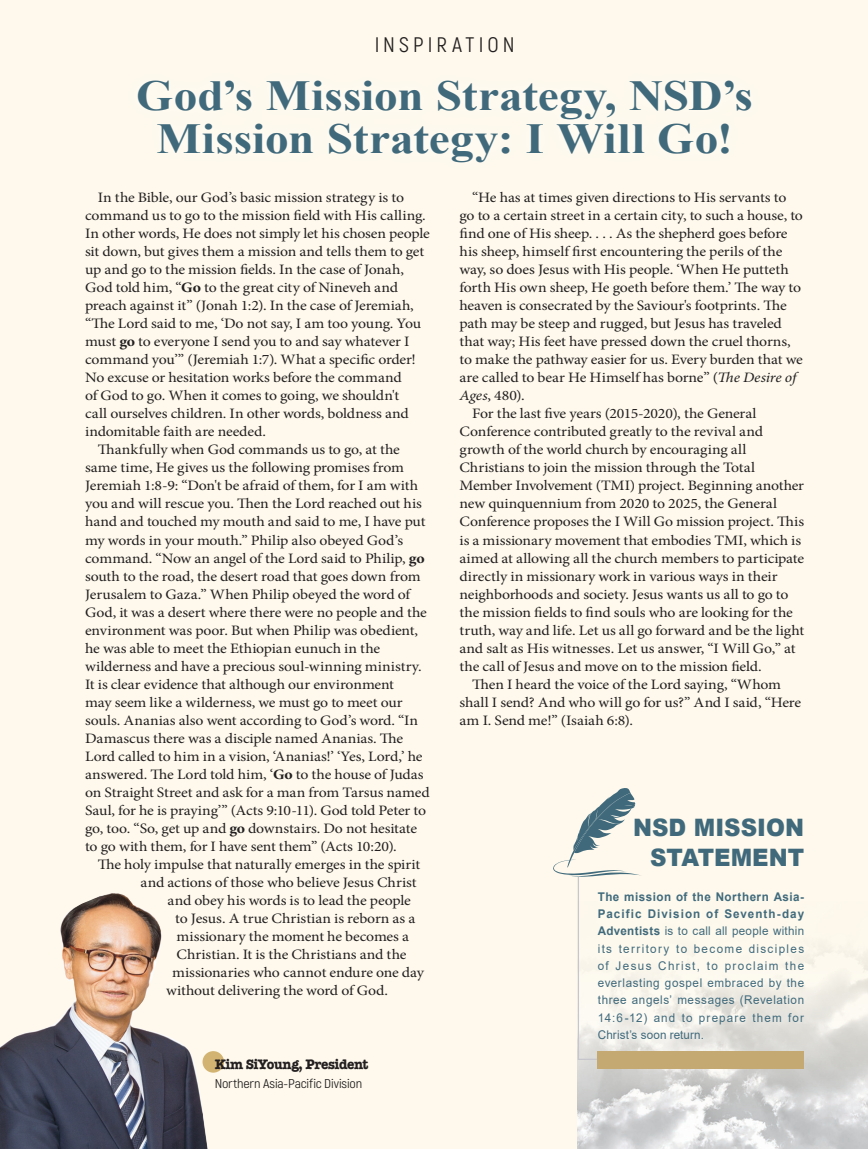
<style>
.page{position:relative;width:868px;height:1149px;background:#fff}
.page>*{position:absolute;margin:0;border:0;box-sizing:border-box;transform-origin:0 0}
.h-제목1{font:700 42.75px/43.2px "Times New Roman";color:#406a7c;text-align:center;scale:1.11 1}
.t1{font:900 24px/30px "Arial";color:#406a7c;text-align:right;scale:.95 1}
.h-사진설명2{font:21px "Akrobat";letter-spacing:.185em;color:#231f20;scale:1.04 1}
.h-본문{font:14.4px/18px "Minion Pro";letter-spacing:-.01em;color:#231f20;scale:1.09 1}
.글쓴이{font:700 14.25px "American Typewriter";letter-spacing:-.035em;color:#231f20;scale:.95 1}
.글쓴이-2{font:12.75px "Akrobat";letter-spacing:-.01em;color:#231f20;scale:1.1 1}
.t2{font:12px/17.2px "Arial";letter-spacing:.05em;color:#406a7c;text-align:justify}
.s1{font-weight:700}
.s2{font-style:italic}
</style>
<div class="page">
<div style="left:0;top:0;width:867px;height:1148px;background:#fef9ec"></div>
<img style="left:577px;top:901px;width:290px;height:247px">
<svg style="left:552px;top:787px;width:90px;height:273px;background:#edece3"></svg>
<div style="left:597px;top:1050px;width:207px;height:18px;background:#c4a973"></div>
<div style="left:202px;top:1050px;width:22px;height:22px;background:#d3b371;border-radius:50%"></div>
<img style="left:0;top:892px;width:208px;height:256px">
<div style="left:123px;top:66px;width:643px;height:111px;background:#fef9ee"></div>
<p class="h-사진설명2" style="left:374px;top:32px;width:136px">INSPIRATION</p>
<p class="h-제목1" style="left:136px;top:73px;width:557px">God’s Mission Strategy, NSD’s<br>Mission Strategy: I Will Go!</p>
<p class="h-본문" style="left:85px;top:189px;width:318px;text-indent:13px">In the Bible, our God’s basic mission strategy is to command us to go to the mission field with His calling.<br>In other words, He does not simply let his chosen people sit down, but gives them a mission and tells them to get up and go to the mission fields. In the case of Jonah, God told him, “<span class="s1">Go</span> to the great city of Nineveh and preach against it” (Jonah 1:2). In the case of Jeremiah, “The Lord said to me, ‘Do not say, I am too young. You must <span class="s1">go</span> to everyone I send you to and say whatever I command you’” (Jeremiah 1:7). What a specific order!<br>No excuse or hesitation works before the command<br>of God to go. When it comes to going, we shouldn't<br>call ourselves children. In other words, boldness and indomitable faith are needed.</p>
<p class="h-본문" style="left:85px;top:441px;width:317px;text-indent:13px">Thankfully when God commands us to go, at the same time, He gives us the following promises from Jeremiah 1:8-9: “Don't be afraid of them, for I am with you and will rescue you. Then the Lord reached out his hand and touched my mouth and said to me, I have put my words in your mouth.” Philip also obeyed God’s command. “Now an angel of the Lord said to Philip, <span class="s1">go </span>south to the road, the desert road that goes down from Jerusalem to Gaza.” When Philip obeyed the word of God, it was a desert where there were no people and the environment was poor. But when Philip was obedient, he was able to meet the Ethiopian eunuch in the wilderness and have a precious soul-winning ministry.<br>It is clear evidence that although our environment<br>may seem like a wilderness, we must go to meet our souls. Ananias also went according to God’s word. “In Damascus there was a disciple named Ananias. The Lord called to him in a vision, ‘Ananias!’ ‘Yes, Lord,’ he answered. The Lord told him, ‘<span class="s1">Go</span> to the house of Judas on Straight Street and ask for a man from Tarsus named Saul, for he is praying’” (Acts 9:10-11). God told Peter to go, too. “So, get up and <span class="s1">go</span> downstairs. Do not hesitate to go with them, for I have sent them” (Acts 10:20).</p>
<p class="h-본문" style="left:98px;top:855px;width:297px">The holy impulse that naturally emerges in the spirit</p>
<p class="h-본문" style="left:141px;top:873px;width:255px">and actions of those who believe Jesus Christ</p>
<p class="h-본문" style="left:168px;top:891px;width:224px">and obey his words is to lead the people</p>
<p class="h-본문" style="left:175px;top:909px;width:222px">to Jesus. A true Christian is reborn as a</p>
<p class="h-본문" style="left:177px;top:927px;width:215px">missionary the moment he becomes a</p>
<p class="h-본문" style="left:177px;top:945px;width:212px">Christian. It is the Christians and the</p>
<p class="h-본문" style="left:172px;top:963px;width:232px">missionaries who cannot endure one day</p>
<p class="h-본문" style="left:166px;top:981px;width:205px">without delivering the word of God.</p>
<p class="글쓴이" style="left:215px;top:1055px;width:163px">Kim SiYoung, President</p>
<p class="글쓴이-2" style="left:215px;top:1075px;width:135px">Northern Asia-Pacific Division</p>
<p class="h-본문" style="left:459px;top:189px;width:316px;text-indent:13px">“He has at times given directions to His servants to go to a certain street in a certain city, to such a house, to find one of His sheep. . . . As the shepherd goes before his sheep, himself first encountering the perils of the way, so does Jesus with His people. ‘When He putteth forth His own sheep, He goeth before them.’ The way to heaven is consecrated by the Saviour's footprints. The path may be steep and rugged, but Jesus has traveled that way; His feet have pressed down the cruel thorns, to make the pathway easier for us. Every burden that we are called to bear He Himself has borne” (<span class="s2">The Desire of Ages</span>, 480).</p>
<p class="h-본문" style="left:459px;top:405px;width:318px;text-indent:13px">For the last five years (2015-2020), the General Conference contributed greatly to the revival and growth of the world church by encouraging all Christians to join the mission through the Total Member Involvement (TMI) project. Beginning another new quinquennium from 2020 to 2025, the General Conference proposes the I Will Go mission project. This is a missionary movement that embodies TMI, which is aimed at allowing all the church members to participate directly in missionary work in various ways in their neighborhoods and society. Jesus wants us all to go to the mission fields to find souls who are looking for the truth, way and life. Let us all go forward and be the light and salt as His witnesses. Let us answer, “I Will Go,” at the call of Jesus and move on to the mission field.</p>
<p class="h-본문" style="left:459px;top:675px;width:315px;text-indent:13px">Then I heard the voice of the Lord saying, “Whom shall I send? And who will go for us?” And I said, “Here am I. Send me!” (Isaiah 6:8).</p>
<p class="t1" style="left:633px;top:811px;width:181px">NSD MISSION<br>STATEMENT</p>
<p class="t2" style="left:597px;top:887px;width:208px"><span class="s1">The mission of the Northern Asia-Pacific Division of Seventh-day Adventists</span> is to call all people within its territory to become disciples of Jesus Christ, to proclaim the everlasting gospel embraced by the three angels’ messages (Revelation 14:6-12) and to prepare them for Christ’s soon return.</p>
</div>
